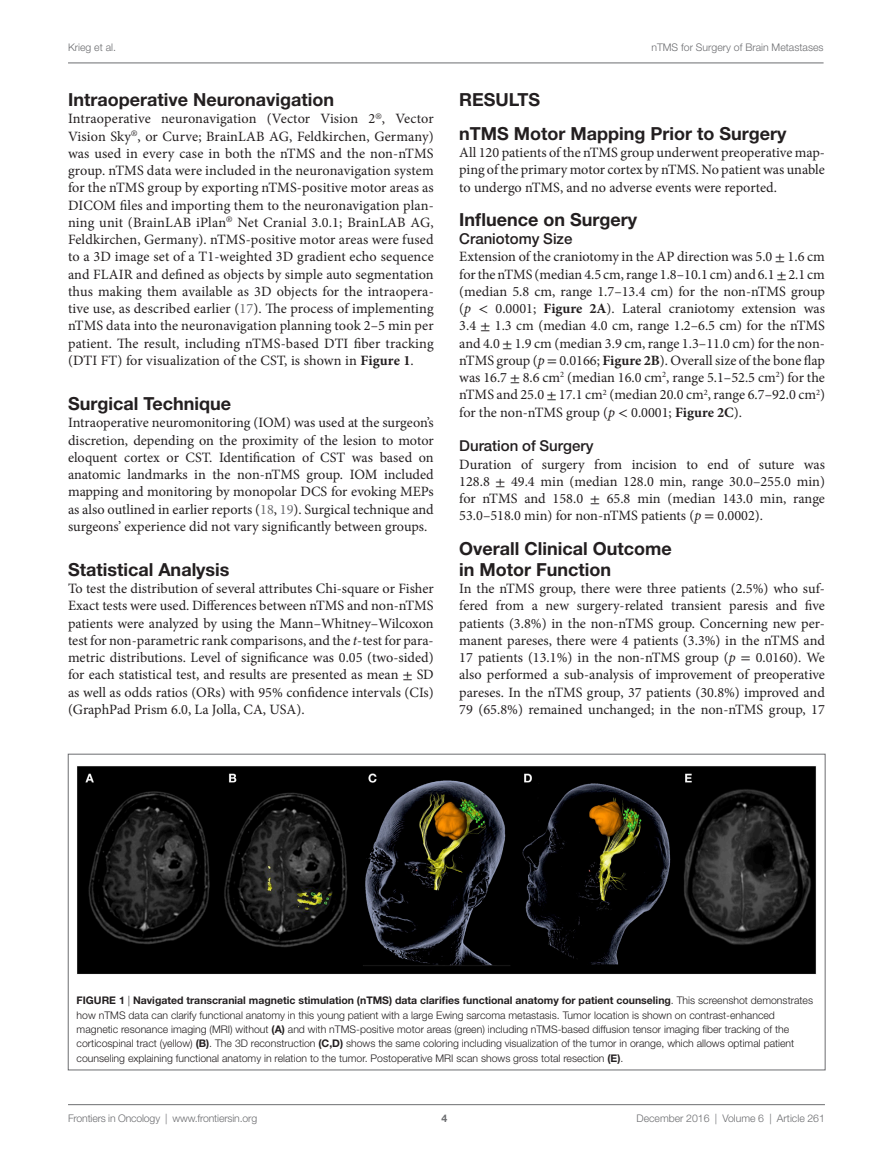
<style>
.page{position:relative;width:893px;height:1170px;background:#fff}
.page>*{position:absolute;margin:0;border:0;box-sizing:border-box;transform-origin:0 0}
.t1{font:700 18px/33.8px "Helvetica Neue LT Std";color:#231f20}
.t2{font:500 15px "Helvetica Neue LT Std";color:#231f20}
.t3{font:14.25px/17.2px "Minion Pro";color:#231f20;text-align:justify}
.t4{font:300 10.5px/14.2px "Helvetica Neue LT Std";color:#231f20}
.t5{font:300 10.5px "Helvetica Neue LT Std";color:#6c6d70}
.t6{font:700 10.5px "Helvetica Neue LT Std";color:#6c6d70}
.s1{color:#6c6d70}
.s2{font-weight:700}
.s3{font-style:italic}
.s4{font-family:"STIX General"}
</style>
<div class="page">
<img style="left:77px;top:766px;width:739px;height:208px">
<hr style="left:68px;top:63px;width:756px;height:1px;background:#6c6d70">
<hr style="left:68px;top:1104px;width:757px;height:1px;background:#6c6d70">
<p class="t5" style="left:68px;top:41px;width:50px">Krieg et al.</p>
<p class="t5" style="left:651px;top:41px;width:174px">nTMS for Surgery of Brain Metastases</p>
<p class="t1" style="left:68px;top:82px;width:268px">Intraoperative Neuronavigation</p>
<p class="t3" style="left:68px;top:110px;width:367px">Intraoperative neuronavigation (Vector Vision 2<sup>®</sup>, Vector Vision Sky<sup>®</sup>, or Curve; BrainLAB AG, Feldkirchen, Germany) was used in every case in both the nTMS and the non-nTMS group. nTMS data were included in the neuronavigation system for the nTMS group by exporting nTMS-positive motor areas as DICOM files and importing them to the neuronavigation plan&shy;ning unit (BrainLAB iPlan<sup>®</sup> Net Cranial 3.0.1; BrainLAB AG, Feldkirchen, Germany). nTMS-positive motor areas were fused to a 3D image set of a T1-weighted 3D gradient echo sequence and FLAIR and defined as objects by simple auto segmentation thus making them available as 3D objects for the intraopera&shy;tive use, as described earlier (<span class="s1">17</span>). The process of implementing nTMS data into the neuronavigation planning took 2–5 min per patient. The result, including nTMS-based DTI fiber tracking (DTI FT) for visualization of the CST, is shown in <span class="s2">Figure 1</span>.</p>
<p class="t1" style="left:68px;top:386px;width:164px">Surgical Technique</p>
<p class="t3" style="left:68px;top:414px;width:367px">Intraoperative neuromonitoring (IOM) was used at the surgeon’s discretion, depending on the proximity of the lesion to motor eloquent cortex or CST. Identification of CST was based on anatomic landmarks in the non-nTMS group. IOM included mapping and monitoring by monopolar DCS for evoking MEPs as also outlined in earlier reports (<span class="s1">18</span>, <span class="s1">19</span>). Surgical technique and surgeons’ experience did not vary significantly between groups.</p>
<p class="t1" style="left:68px;top:552px;width:163px">Statistical Analysis</p>
<p class="t3" style="left:68px;top:580px;width:367px">To test the distribution of several attributes Chi-square or Fisher Exact tests were used. Differences between nTMS and non-nTMS patients were analyzed by using the Mann–Whitney–Wilcoxon test for non-parametric rank comparisons, and the <span class="s3">t</span>-test for para&shy;metric distributions. Level of significance was 0.05 (two-sided) for each statistical test, and results are presented as mean <span class="s4">±</span> SD as well as odds ratios (ORs) with 95% confidence intervals (CIs) (GraphPad Prism 6.0, La Jolla, CA, USA).</p>
<p class="t1" style="left:459px;top:82px;width:329px;text-indent:36px">ULTS<br>nTMS Motor Mapping Prior to Surgery</p>
<p class="t3" style="left:459px;top:144px;width:367px">All 120 patients of the nTMS group underwent preoperative map&shy;ping of the primary motor cortex by nTMS. No patient was unable to undergo nTMS, and no adverse events were reported.</p>
<p class="t1" style="left:459px;top:202px;width:180px">Influence on Surgery</p>
<p class="t2" style="left:459px;top:230px;width:115px">Craniotomy Size</p>
<p class="t3" style="left:459px;top:248px;width:367px">Extension of the craniotomy in the AP direction was 5.0 <span class="s4">±</span> 1.6 cm for the nTMS (median 4.5 cm, range 1.8–10.1 cm) and 6.1 <span class="s4">±</span> 2.1 cm (median 5.8 cm, range 1.7–13.4 cm) for the non-nTMS group (<span class="s3">p</span> <span class="s4">&lt;</span> 0.0001; <span class="s2">Figure 2A</span>). Lateral craniotomy extension was 3.4 <span class="s4">±</span> 1.3 cm (median 4.0 cm, range 1.2–6.5 cm) for the nTMS and 4.0 <span class="s4">±</span> 1.9 cm (median 3.9 cm, range 1.3–11.0 cm) for the non&shy;nTMS group (<span class="s3">p</span> <span class="s4">=</span> 0.0166; <span class="s2">Figure 2B</span>). Overall size of the bone flap was 16.7 <span class="s4">±</span> 8.6 cm<sup>2</sup> (median 16.0 cm<sup>2</sup>, range 5.1–52.5 cm<sup>2</sup>) for the nTMS and 25.0 <span class="s4">±</span> 17.1 cm<sup>2</sup> (median 20.0 cm<sup>2</sup>, range 6.7–92.0 cm<sup>2</sup>) for the non-nTMS group (<span class="s3">p</span> <span class="s4">&lt;</span> 0.0001; <span class="s2">Figure 2C</span>).</p>
<p class="t2" style="left:459px;top:437px;width:136px">Duration of Surgery</p>
<p class="t3" style="left:459px;top:455px;width:367px">Duration of surgery from incision to end of suture was 128.8 <span class="s4">±</span> 49.4 min (median 128.0 min, range 30.0–255.0 min) for nTMS and 158.0 <span class="s4">±</span> 65.8 min (median 143.0 min, range 53.0–518.0 min) for non-nTMS patients (<span class="s3">p</span> <span class="s4">=</span> 0.0002).</p>
<p class="t1" style="left:459px;top:537px;width:214px;line-height:21px">Overall Clinical Outcome in Motor Function</p>
<p class="t3" style="left:459px;top:580px;width:367px">In the nTMS group, there were three patients (2.5%) who suf&shy;fered from a new surgery-related transient paresis and five patients (3.8%) in the non-nTMS group. Concerning new per&shy;manent pareses, there were 4 patients (3.3%) in the nTMS and 17 patients (13.1%) in the non-nTMS group (<span class="s3">p</span> <span class="s4">=</span> 0.0160). We also performed a sub-analysis of improvement of preoperative pareses. In the nTMS group, 37 patients (30.8%) improved and 79 (65.8%) remained unchanged; in the non-nTMS group, 17</p>
<p class="t1" style="left:459px;top:82px;width:13px">RES</p>
<p class="t4" style="left:77px;top:993px;width:738px"><span class="s2">FIG URE 1</span> | <span class="s2">Navigated transcranial magnetic stimulation (nTMS) data clarifies functional anatomy for patient counseling</span>. This screenshot demonstrates how nTMS data can clarify functional anatomy in this young patient with a large Ewing sarcoma metastasis. Tumor location is shown on contrast-enhanced magnetic resonance imaging (MRI) without <span class="s2">(A)</span> and with nTMS-positive motor areas (green) including nTMS-based diffusion tensor imaging fiber tracking of the corticospinal tract (yellow) <span class="s2">(B)</span>. The 3D reconstruction <span class="s2">(C,D)</span> shows the same coloring including visualization of the tumor in orange, which allows optimal patient counseling explaining functional anatomy in relation to the tumor. Postoperative MRI scan shows gross total resection <span class="s2">(E)</span>.</p>
<p class="t5" style="left:68px;top:1111px;width:191px">Frontiers in Oncology | www.frontiersin.org</p>
<p class="t5" style="left:636px;top:1111px;width:190px">December 2016 | Volume 6 | Article 261</p>
<p class="t6" style="left:441px;top:1111px;width:7px">4</p>
</div>
